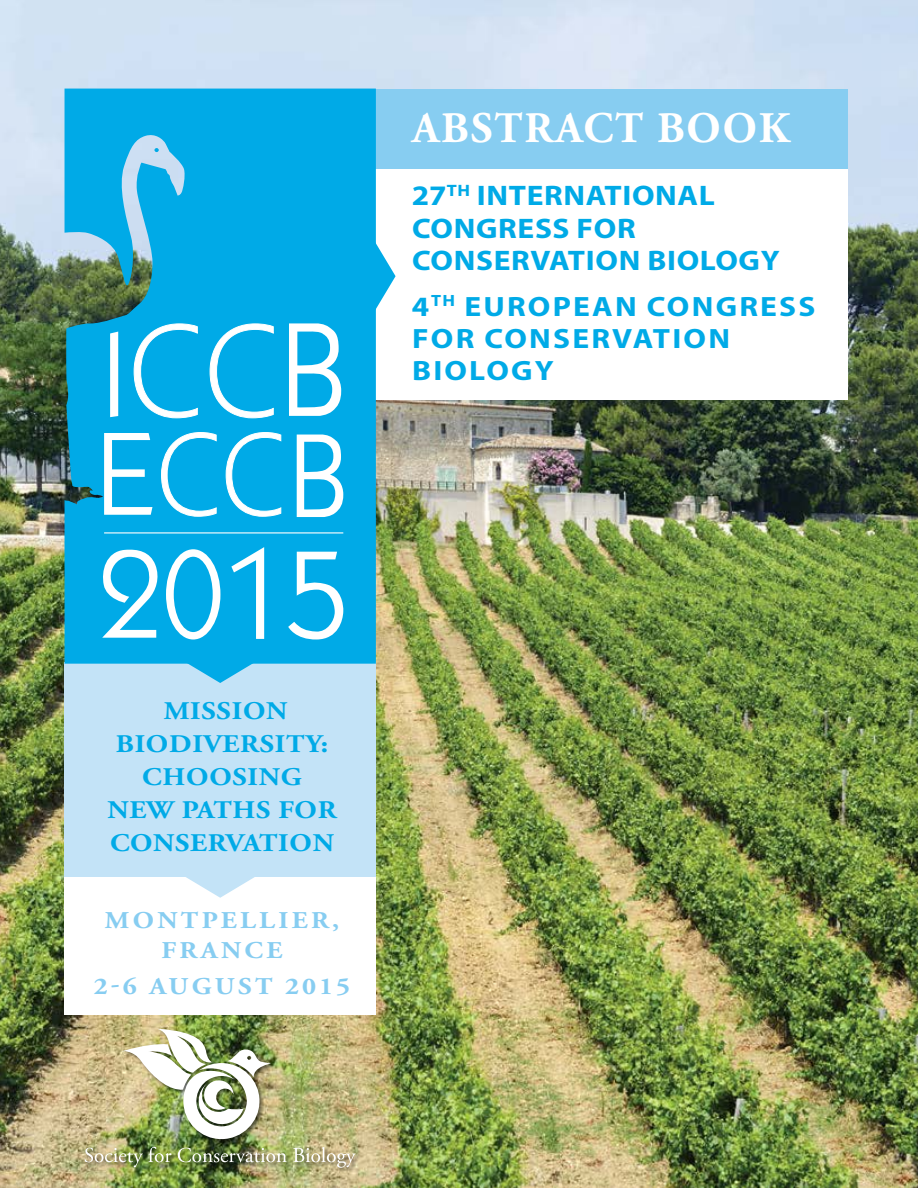
<style>
.page{position:relative;width:918px;height:1188px;background:#fff}
.page>*{position:absolute;margin:0;border:0;box-sizing:border-box;transform-origin:0 0}
.t1{font:700 43.5px "Adobe Garamond Pro";letter-spacing:.045em;color:#fff}
.t2{font:700 28.35px/32.2px "Myriad Pro";letter-spacing:.02em;color:#00aae7;scale:1.11 1}
.t3{font:700 28.05px/32.2px "Myriad Pro";letter-spacing:.07em;color:#00aae7;scale:1.12 1}
.t4{font:700 25.35px/33px "Adobe Garamond Pro";letter-spacing:.025em;color:#00aae7;text-align:center;scale:1.12 1}
.t5{font:700 24px/30px "Adobe Garamond Pro";letter-spacing:.125em;color:#87cdf1;text-align:center;scale:1.12 1}
</style>
<div class="page">
<img style="left:0;top:0;width:918px;height:1188px">
<div style="left:65px;top:875px;width:311px;height:139px;background:#fff"></div>
<div style="left:65px;top:662px;width:311px;height:215px;background:#c3e3f7"></div>
<div style="left:358px;top:168px;width:490px;height:232px;background:#fff"></div>
<div style="left:358px;top:89px;width:490px;height:79px;background:#87cdf1"></div>
<svg style="left:65px;top:89px;width:311px;height:575px;background:#0ba8df"></svg>
<svg style="left:110px;top:332px;width:8px;height:85px"></svg>
<svg style="left:289px;top:323px;width:52px;height:93px"></svg>
<svg style="left:297px;top:435px;width:46px;height:82px"></svg>
<svg style="left:104px;top:433px;width:48px;height:82px"></svg>
<svg style="left:133px;top:323px;width:66px;height:96px"></svg>
<svg style="left:209px;top:323px;width:66px;height:96px"></svg>
<svg style="left:225px;top:432px;width:57px;height:85px"></svg>
<svg style="left:161px;top:432px;width:56px;height:85px"></svg>
<hr style="left:104px;top:532px;width:239px;height:1px;background:#fff">
<svg style="left:100px;top:547px;width:244px;height:93px"></svg>
<svg style="left:185px;top:662px;width:71px;height:21px"></svg>
<svg style="left:186px;top:877px;width:69px;height:21px"></svg>
<svg style="left:374px;top:241px;width:22px;height:71px"></svg>
<div style="left:84px;top:1027px;width:277px;height:145px;background:#000;opacity:.5"></div>
<img style="left:85px;top:1147px;width:86px;height:20px">
<img style="left:178px;top:1148px;width:109px;height:14px">
<svg style="left:293px;top:1147px;width:63px;height:21px"></svg>
<img style="left:121px;top:1029px;width:150px;height:110px">
<h1 class="t1" style="left:412px;top:103px;width:379px">ABSTRACT BOOK</h1>
<p class="t2" style="left:412px;top:179px;width:333px">27<sup>TH</sup> INTERNATIONAL<br>CONGRESS FOR<br>CONSERVATION BIOLOGY</p>
<p class="t3" style="left:412px;top:289px;width:362px">4<sup>TH</sup> EUROPEAN CONGRESS<br>FOR CONSERVATION<br>BIOLOGY</p>
<p class="t4" style="left:107px;top:694px;width:206px">MISSION<br>BIODIVERSITY:<br>CHOOSING<br>NEW PATHS FOR<br>CONSERVATION</p>
<p class="t5" style="left:105px;top:905px;width:211px">MONTPELLIER,<br>FRANCE</p>
<p class="t5" style="left:94px;top:972px;width:231px">2-6 AUGUST 2015</p>
</div>
